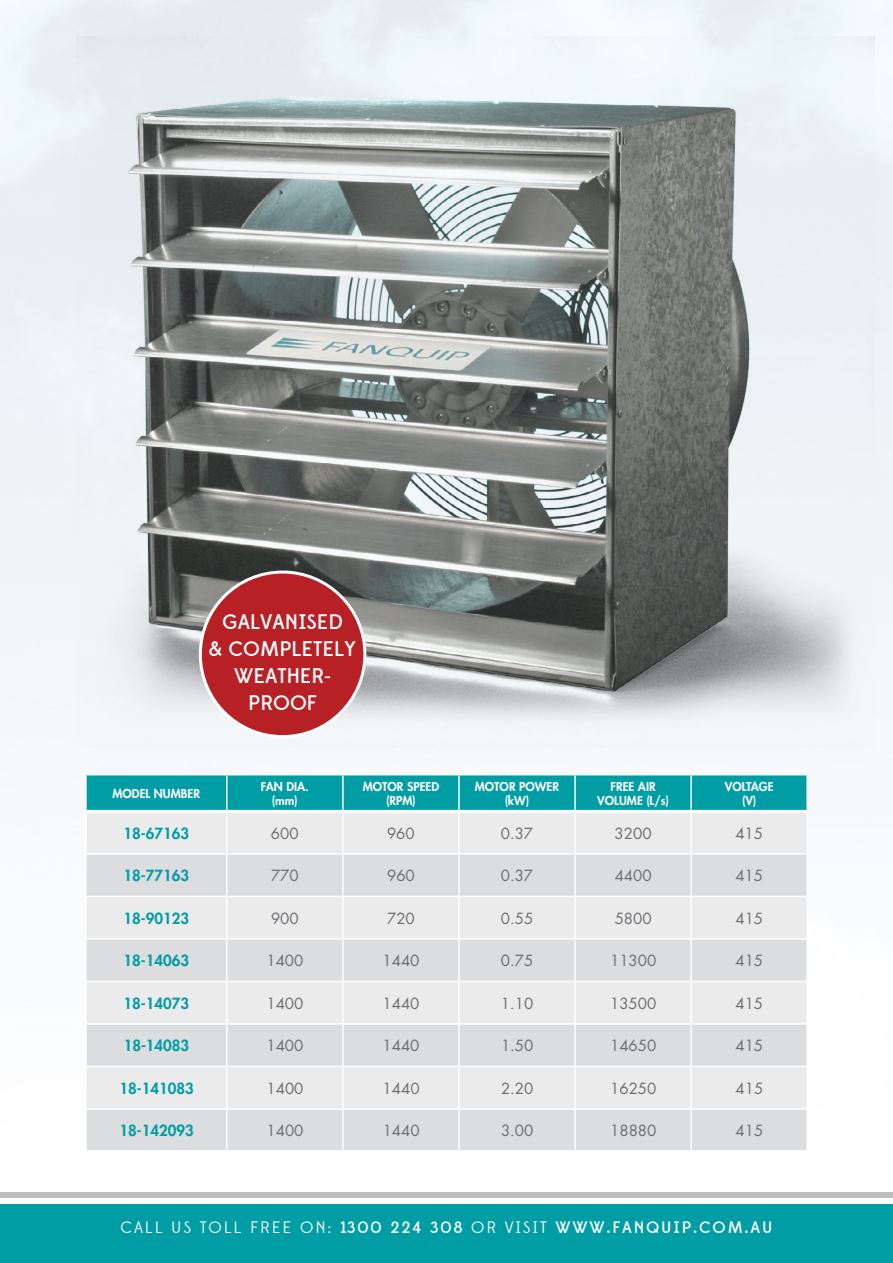
<style>
.page{position:relative;width:893px;height:1263px;background:#fff}
.page>*{position:absolute;margin:0;border:0;box-sizing:border-box;transform-origin:0 0}
.t1{font:500 21px/27px "Edmondsans";color:#fff;text-align:center}
.t2{font:500 16.5px "Edmondsans";letter-spacing:.11em;color:#fff}
.t3{font:15px "Futura";color:#6d6e71}
.t4{font:800 15px "Futura";color:#009da5}
.t5{font:800 12px/14.4px "Futura";color:#fff;text-align:center}
.s1{font-weight:400}
</style>
<div class="page">
<div style="left:0;top:1204px;width:893px;height:59px;background:#009da5"></div>
<div style="left:0;top:1192px;width:893px;height:6px;background:#bcbec0"></div>
<img style="left:76px;top:36px;width:798px;height:711px">
<div style="left:87px;top:775px;width:719px;height:35px;background:#009da5"></div>
<div style="left:87px;top:813px;width:719px;height:40px;background:#ebebec"></div>
<svg style="left:87px;top:855px;width:719px;height:295px;background:#e2e3e4"></svg>
<hr style="left:226px;top:775px;width:2px;height:35px;background:#fff">
<hr style="left:342px;top:775px;width:2px;height:35px;background:#fff">
<hr style="left:458px;top:775px;width:2px;height:35px;background:#fff">
<hr style="left:574px;top:775px;width:2px;height:35px;background:#fff">
<hr style="left:690px;top:775px;width:2px;height:35px;background:#fff">
<hr style="left:226px;top:813px;width:2px;height:40px;background:#fff">
<hr style="left:342px;top:813px;width:2px;height:40px;background:#fff">
<hr style="left:458px;top:813px;width:2px;height:40px;background:#fff">
<hr style="left:574px;top:813px;width:2px;height:40px;background:#fff">
<hr style="left:690px;top:813px;width:2px;height:40px;background:#fff">
<hr style="left:226px;top:855px;width:2px;height:41px;background:#fff">
<hr style="left:342px;top:855px;width:2px;height:41px;background:#fff">
<hr style="left:458px;top:855px;width:2px;height:41px;background:#fff">
<hr style="left:574px;top:855px;width:2px;height:41px;background:#fff">
<hr style="left:690px;top:855px;width:2px;height:41px;background:#fff">
<hr style="left:85px;top:896px;width:142px;height:1px;background:#fff">
<hr style="left:227px;top:896px;width:116px;height:1px;background:#fff">
<hr style="left:226px;top:897px;width:2px;height:41px;background:#fff">
<hr style="left:343px;top:896px;width:116px;height:1px;background:#fff">
<hr style="left:342px;top:897px;width:2px;height:41px;background:#fff">
<hr style="left:459px;top:896px;width:116px;height:1px;background:#fff">
<hr style="left:458px;top:897px;width:2px;height:41px;background:#fff">
<hr style="left:575px;top:896px;width:116px;height:1px;background:#fff">
<hr style="left:574px;top:897px;width:2px;height:41px;background:#fff">
<hr style="left:691px;top:896px;width:117px;height:1px;background:#fff">
<hr style="left:690px;top:897px;width:2px;height:41px;background:#fff">
<hr style="left:226px;top:940px;width:2px;height:41px;background:#fff">
<hr style="left:342px;top:940px;width:2px;height:41px;background:#fff">
<hr style="left:458px;top:940px;width:2px;height:41px;background:#fff">
<hr style="left:574px;top:940px;width:2px;height:41px;background:#fff">
<hr style="left:690px;top:940px;width:2px;height:41px;background:#fff">
<hr style="left:85px;top:981px;width:142px;height:1px;background:#fff">
<hr style="left:227px;top:981px;width:116px;height:1px;background:#fff">
<hr style="left:226px;top:982px;width:2px;height:41px;background:#fff">
<hr style="left:343px;top:981px;width:116px;height:1px;background:#fff">
<hr style="left:342px;top:982px;width:2px;height:41px;background:#fff">
<hr style="left:459px;top:981px;width:116px;height:1px;background:#fff">
<hr style="left:458px;top:982px;width:2px;height:41px;background:#fff">
<hr style="left:575px;top:981px;width:116px;height:1px;background:#fff">
<hr style="left:574px;top:982px;width:2px;height:41px;background:#fff">
<hr style="left:691px;top:981px;width:117px;height:1px;background:#fff">
<hr style="left:690px;top:982px;width:2px;height:41px;background:#fff">
<hr style="left:85px;top:1023px;width:142px;height:2px;background:#fff">
<hr style="left:227px;top:1023px;width:116px;height:2px;background:#fff">
<hr style="left:226px;top:1025px;width:2px;height:41px;background:#fff">
<hr style="left:343px;top:1023px;width:116px;height:2px;background:#fff">
<hr style="left:342px;top:1025px;width:2px;height:41px;background:#fff">
<hr style="left:459px;top:1023px;width:116px;height:2px;background:#fff">
<hr style="left:458px;top:1025px;width:2px;height:41px;background:#fff">
<hr style="left:575px;top:1023px;width:116px;height:2px;background:#fff">
<hr style="left:574px;top:1025px;width:2px;height:41px;background:#fff">
<hr style="left:691px;top:1023px;width:117px;height:2px;background:#fff">
<hr style="left:690px;top:1025px;width:2px;height:41px;background:#fff">
<hr style="left:85px;top:1066px;width:142px;height:1px;background:#fff">
<hr style="left:227px;top:1066px;width:116px;height:1px;background:#fff">
<hr style="left:226px;top:1067px;width:2px;height:41px;background:#fff">
<hr style="left:343px;top:1066px;width:116px;height:1px;background:#fff">
<hr style="left:342px;top:1067px;width:2px;height:41px;background:#fff">
<hr style="left:459px;top:1066px;width:116px;height:1px;background:#fff">
<hr style="left:458px;top:1067px;width:2px;height:41px;background:#fff">
<hr style="left:575px;top:1066px;width:116px;height:1px;background:#fff">
<hr style="left:574px;top:1067px;width:2px;height:41px;background:#fff">
<hr style="left:691px;top:1066px;width:117px;height:1px;background:#fff">
<hr style="left:690px;top:1067px;width:2px;height:41px;background:#fff">
<hr style="left:85px;top:1108px;width:142px;height:2px;background:#fff">
<hr style="left:227px;top:1108px;width:116px;height:2px;background:#fff">
<hr style="left:226px;top:1110px;width:2px;height:40px;background:#fff">
<hr style="left:343px;top:1108px;width:116px;height:2px;background:#fff">
<hr style="left:342px;top:1110px;width:2px;height:40px;background:#fff">
<hr style="left:459px;top:1108px;width:116px;height:2px;background:#fff">
<hr style="left:458px;top:1110px;width:2px;height:40px;background:#fff">
<hr style="left:575px;top:1108px;width:116px;height:2px;background:#fff">
<hr style="left:574px;top:1110px;width:2px;height:40px;background:#fff">
<hr style="left:691px;top:1108px;width:117px;height:2px;background:#fff">
<hr style="left:690px;top:1110px;width:2px;height:40px;background:#fff">
<hr style="left:85px;top:938px;width:142px;height:2px;background:#fff">
<hr style="left:227px;top:938px;width:116px;height:2px;background:#fff">
<hr style="left:343px;top:938px;width:116px;height:2px;background:#fff">
<hr style="left:459px;top:938px;width:116px;height:2px;background:#fff">
<hr style="left:575px;top:938px;width:116px;height:2px;background:#fff">
<hr style="left:691px;top:938px;width:117px;height:2px;background:#fff">
<div style="left:200px;top:572px;width:165px;height:165px;background:#b72126;border-radius:50%"></div>
<h1 class="t1" style="left:209px;top:609px;width:148px">GALVANISED<br>&amp; COMPLETELY<br>WEATHER-<br>PROOF</h1>
<p class="t5" style="left:113px;top:786px;width:89px">MODEL NUMBER</p>
<p class="t5" style="left:261px;top:779px;width:49px">FAN DIA. (mm)</p>
<p class="t5" style="left:363px;top:779px;width:78px">MOTOR SPEED (RPM)</p>
<p class="t5" style="left:475px;top:779px;width:86px">MOTOR POWER (kW)</p>
<p class="t5" style="left:597px;top:779px;width:73px">FREE AIR<br>VOLUME (L/s)</p>
<p class="t5" style="left:725px;top:779px;width:50px">VOLTAGE (V)</p>
<p class="t4" style="left:124px;top:823px;width:67px">18-67163</p>
<p class="t3" style="left:271px;top:823px;width:29px">600</p>
<p class="t3" style="left:387px;top:823px;width:29px">960</p>
<p class="t3" style="left:501px;top:823px;width:34px">0.37</p>
<p class="t3" style="left:615px;top:823px;width:38px">3200</p>
<p class="t3" style="left:735px;top:823px;width:29px">415</p>
<p class="t4" style="left:124px;top:865px;width:67px">18-77163</p>
<p class="t3" style="left:271px;top:865px;width:29px">770</p>
<p class="t3" style="left:387px;top:865px;width:29px">960</p>
<p class="t3" style="left:501px;top:865px;width:34px">0.37</p>
<p class="t3" style="left:615px;top:865px;width:38px">4400</p>
<p class="t3" style="left:735px;top:865px;width:29px">415</p>
<p class="t4" style="left:124px;top:908px;width:67px">18-90123</p>
<p class="t3" style="left:271px;top:908px;width:29px">900</p>
<p class="t3" style="left:387px;top:908px;width:29px">720</p>
<p class="t3" style="left:501px;top:908px;width:34px">0.55</p>
<p class="t3" style="left:615px;top:908px;width:38px">5800</p>
<p class="t3" style="left:735px;top:908px;width:29px">415</p>
<p class="t4" style="left:124px;top:951px;width:67px">18-14063</p>
<p class="t3" style="left:266px;top:950px;width:38px">1400</p>
<p class="t3" style="left:383px;top:950px;width:38px">1440</p>
<p class="t3" style="left:501px;top:950px;width:34px">0.75</p>
<p class="t3" style="left:610px;top:950px;width:48px">11300</p>
<p class="t3" style="left:735px;top:950px;width:29px">415</p>
<p class="t4" style="left:124px;top:993px;width:67px">18-14073</p>
<p class="t3" style="left:266px;top:993px;width:38px">1400</p>
<p class="t3" style="left:383px;top:993px;width:38px">1440</p>
<p class="t3" style="left:501px;top:993px;width:34px">1.10</p>
<p class="t3" style="left:610px;top:993px;width:48px">13500</p>
<p class="t3" style="left:735px;top:993px;width:29px">415</p>
<p class="t4" style="left:124px;top:1036px;width:67px">18-14083</p>
<p class="t3" style="left:266px;top:1035px;width:38px">1400</p>
<p class="t3" style="left:383px;top:1035px;width:38px">1440</p>
<p class="t3" style="left:501px;top:1035px;width:34px">1.50</p>
<p class="t3" style="left:610px;top:1035px;width:48px">14650</p>
<p class="t3" style="left:735px;top:1035px;width:29px">415</p>
<p class="t4" style="left:119px;top:1078px;width:76px">18-141083</p>
<p class="t3" style="left:267px;top:1078px;width:38px">1400</p>
<p class="t3" style="left:383px;top:1078px;width:38px">1440</p>
<p class="t3" style="left:501px;top:1078px;width:34px">2.20</p>
<p class="t3" style="left:610px;top:1078px;width:48px">16250</p>
<p class="t3" style="left:735px;top:1078px;width:29px">415</p>
<p class="t4" style="left:119px;top:1121px;width:76px">18-142093</p>
<p class="t3" style="left:267px;top:1120px;width:38px">1400</p>
<p class="t3" style="left:383px;top:1120px;width:38px">1440</p>
<p class="t3" style="left:501px;top:1120px;width:34px">3.00</p>
<p class="t3" style="left:610px;top:1120px;width:48px">18880</p>
<p class="t3" style="left:736px;top:1120px;width:29px">415</p>
<p class="t2" style="left:121px;top:1217px;width:653px"><span class="s1">CALL US TOLL FREE ON:</span> 1300 224 308 <span class="s1">OR VISIT</span> WWW.FANQUIP.COM.AU</p>
</div>
